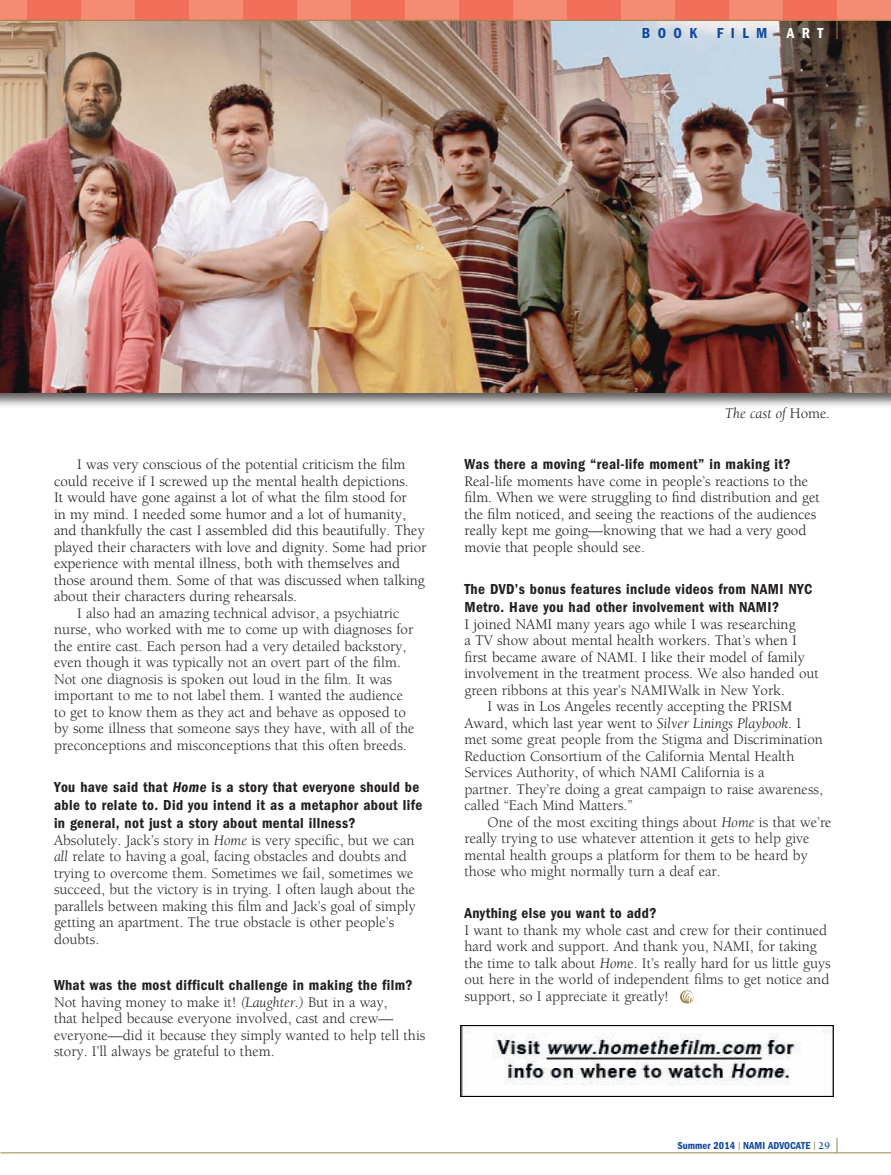
<style>
.page{position:relative;width:891px;height:1175px;background:#fff}
.page>*{position:absolute;margin:0;border:0;box-sizing:border-box;transform-origin:0 0}
.copy{font:15px/16.5px "Berkeley";color:#231f20}
.copy-2{font:15px/16.5px "Berkeley";color:#171b1e}
.sub{font:600 condensed 15px/18px "Franklin Gothic";letter-spacing:.025em;color:#231f20}
.copy-3{font:600 condensed 15px "Franklin Gothic";letter-spacing:.025em;color:#231f20}
.t1{font:italic 15px "Berkeley";color:#231f20}
.section_head{font:600 condensed 15px "Franklin Gothic";letter-spacing:.5em;color:#0f499d}
.section_head-2{font:600 condensed 15px "Franklin Gothic";color:#fff}
.t2{font:600 condensed 10.5px "Franklin Gothic";color:#0f499d}
.s1{font-style:italic}
.s2{font-style:normal}
.s3{color:#231f20}
.s4{color:#171b1e}
.s5{font-style:italic;color:#171b1e}
.s6{font-family:"Berkeley";font-weight:700;font-stretch:normal;color:#9b8348}
.s7{font-family:"Berkeley";font-weight:700;font-stretch:normal}
</style>
<div class="page">
<hr style="left:0;top:1152px;width:891px;height:1px;background:#9b8348">
<svg style="left:837px;top:1137px;width:1px;height:15px"></svg>
<div style="left:0;top:17px;width:891px;height:392px;background:#231f20;opacity:.75"></div>
<img style="left:0;top:21px;width:891px;height:371px">
<svg style="left:680px;top:990px;width:14px;height:13px"></svg>
<div style="left:0;top:0;width:891px;height:20px;background:#f26f59"></div>
<div style="left:0;top:0;width:27px;height:20px;background:#f58b72"></div>
<div style="left:81px;top:0;width:54px;height:20px;background:#f58b72"></div>
<div style="left:189px;top:0;width:54px;height:20px;background:#f58b72"></div>
<div style="left:297px;top:0;width:54px;height:20px;background:#f58b72"></div>
<div style="left:405px;top:0;width:54px;height:20px;background:#f58b72"></div>
<div style="left:513px;top:0;width:54px;height:20px;background:#f58b72"></div>
<div style="left:621px;top:0;width:54px;height:20px;background:#f58b72"></div>
<div style="left:729px;top:0;width:54px;height:20px;background:#f58b72"></div>
<div style="left:837px;top:0;width:54px;height:20px;background:#f58b72"></div>
<hr style="left:0;top:20px;width:891px;height:1px;background:#9b8348">
<svg style="left:837px;top:20px;width:1px;height:19px"></svg>
<img style="left:460px;top:1025px;width:374px;height:71px">
<p class="section_head" style="left:642px;top:25px;width:57px">BOOK</p>
<p class="section_head" style="left:717px;top:25px;width:52px">FILM</p>
<p class="section_head-2" style="left:787px;top:25px;width:38px">ART</p>
<p class="copy-2" style="left:54px;top:456px;width:374px;text-indent:23px">I was very conscious of the potential criticism the film could receive if I screwed up the mental health depictions.<br>It would have gone against a lot of what the film stood for<br>in my mind. I needed some humor and a lot of humanity, and thankfully the cast I assembled did this beautifully. They played their characters with love and dignity. Some had prior experience with mental illness, both with themselves and those around them. Some of that was discussed when talking about their characters during rehearsals.</p>
<p class="copy" style="left:54px;top:605px;width:362px;text-indent:23px">I also had an amazing technical advisor, a psychiatric nurse, who worked with me to come up with diagnoses for the entire cast. Each person had a very detailed backstory, even though it was typically not an overt part of the film.<br>Not one diagnosis is spoken out loud in the film. It was important to me to not label them. I wanted the audience to get to know them as they act and behave as opposed to by some illness that someone says they have, with all of the preconceptions and misconceptions that this often breeds.</p>
<p class="sub" style="left:54px;top:778px;width:370px">You have said that <span class="s1">Home</span> is a story that everyone should be able to relate to. Did you intend it as a metaphor about life in general, not just a story about mental illness?</p>
<p class="copy" style="left:54px;top:832px;width:363px">Absolutely. Jack’s story in <span class="s1">Home</span> is very specific, but we can <span class="s1">all</span> relate to having a goal, facing obstacles and doubts and trying to overcome them. Sometimes we fail, sometimes we succeed, but the victory is in trying. I often laugh about the parallels between making this film and Jack’s goal of simply getting an apartment. The true obstacle is other people’s doubts.</p>
<p class="sub" style="left:54px;top:976px;width:360px">What was the most difficult challenge in making the film?</p>
<p class="copy" style="left:54px;top:994px;width:373px">Not having money to make it! <span class="s1">(Laughter.)</span> But in a way,<br>that helped because everyone involved, cast and crew— everyone—did it because they simply wanted to help tell this story. I’ll always be grateful to them.</p>
<p class="t1" style="left:725px;top:405px;width:107px">The cast of <span class="s2">Home</span>.</p>
<p class="copy-3" style="left:464px;top:456px;width:328px">Was there a moving “real-life moment” in making it?</p>
<p class="copy-2" style="left:464px;top:473px;width:357px">Real-life moments have come in people’s reactions to the film. When we were struggling to find distribution and get the film noticed, and seeing the reactions of the audiences really kept me going—knowing that we had a very good movie that people should see.</p>
<p class="sub" style="left:464px;top:580px;width:349px">The DVD’s bonus features include videos from NAMI NYC<br>Metro. Have you had other involvement with NAMI?</p>
<p class="copy-2" style="left:464px;top:616px;width:356px">I joined NAMI many years ago while I was researching<br>a TV show about mental health workers. That’s when I first became aware of NAMI. I like their model of family involvement in the treatment process. <span class="s3">We also handed out green ribbons at this year’s NAMIWalk in New York.</span></p>
<p class="copy" style="left:464px;top:698px;width:360px;text-indent:23px"><span class="s4">I was in Los Angeles recently accepting the PRISM Award, which last year went to</span> <span class="s5">Silver Linings Playbook</span><span class="s4">. I </span>met some great people from the Stigma and Discrimination Reduction Consortium of the California Mental Health Services Authority, of which NAMI California is a<br>partner. They’re doing a great campaign to raise awareness, called “Each Mind Matters.”</p>
<p class="copy" style="left:464px;top:814px;width:369px;text-indent:23px">One of the most exciting things about <span class="s1">Home</span> is that we’re really trying to use whatever attention it gets to help give mental health groups a platform for them to be heard by those who might normally turn a deaf ear.</p>
<p class="sub" style="left:464px;top:904px;width:194px">Anything else you want to add?</p>
<p class="copy" style="left:464px;top:922px;width:368px">I want to thank my whole cast and crew for their continued hard work and support. And thank you, NAMI, for taking the time to talk about <span class="s1">Hom</span>e. It’s really hard for us little guys out here in the world of independent films to get notice and support, so I appreciate it greatly!</p>
<p class="t2" style="left:678px;top:1139px;width:154px">Summer 2014 <span class="s6">|</span> NAMI ADVOCATE <span class="s6">|</span> <span class="s7">29</span></p>
</div>
